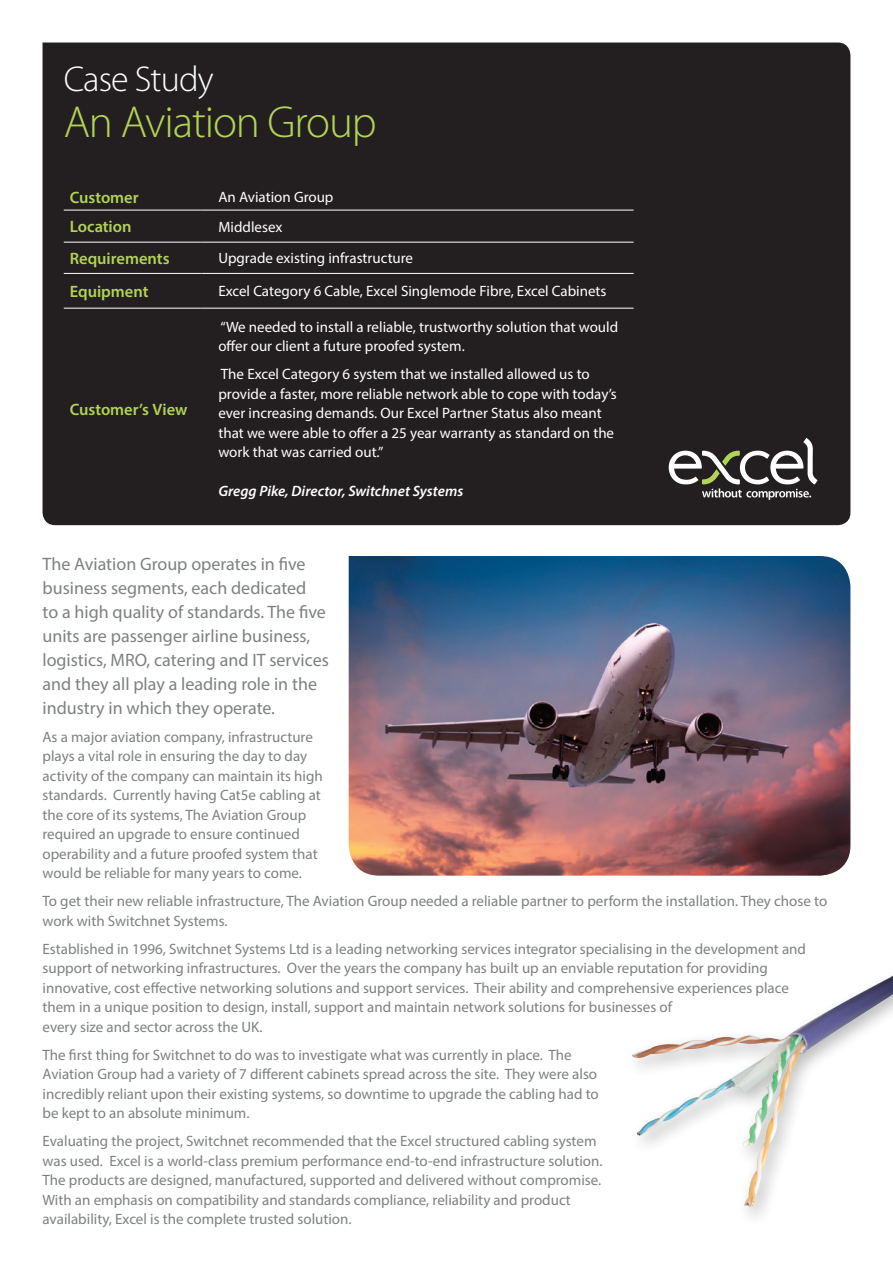
<style>
.page{position:relative;width:893px;height:1263px;background:#fff}
.page>*{position:absolute;margin:0;border:0;box-sizing:border-box;transform-origin:0 0}
.t1{font:300 45px "Myriad Pro";letter-spacing:-.025em;color:#b2d454}
.t2{font:300 36px "Myriad Pro";letter-spacing:-.025em;color:#fff}
.t3{font:18px/24px "Myriad Pro";color:#7e8083}
.t4{font:600 16.5px "Myriad Pro";color:#b2d454}
.t5{font:15px/19.5px "Myriad Pro";color:#7e8083}
.t6{font:15px/19.5px "Myriad Pro";color:#fff}
.t7{font:italic 600 15px "Myriad Pro";color:#fff}
</style>
<div class="page">
<div style="left:43px;top:43px;width:807px;height:482px;background:#231f20"></div>
<svg style="left:669px;top:438px;width:148px;height:62px"></svg>
<hr style="left:64px;top:210px;width:137px;height:1px;background:#fff">
<hr style="left:64px;top:242px;width:137px;height:1px;background:#fff">
<hr style="left:64px;top:273px;width:137px;height:1px;background:#fff">
<hr style="left:201px;top:210px;width:433px;height:1px;background:#fff">
<hr style="left:201px;top:242px;width:433px;height:1px;background:#fff">
<hr style="left:201px;top:273px;width:433px;height:1px;background:#fff">
<hr style="left:201px;top:308px;width:433px;height:1px;background:#fff">
<hr style="left:64px;top:308px;width:137px;height:1px;background:#fff">
<img style="left:349px;top:556px;width:501px;height:320px">
<img style="left:632px;top:975px;width:261px;height:232px">
<h2 class="t2" style="left:64px;top:59px;width:151px">Case Study</h2>
<h1 class="t1" style="left:64px;top:98px;width:314px">An Aviation Group</h1>
<p class="t4" style="left:70px;top:187px;width:70px">Customer</p>
<p class="t6" style="left:218px;top:187px;width:117px">An Aviation Group</p>
<p class="t4" style="left:70px;top:216px;width:63px">Location</p>
<p class="t6" style="left:218px;top:217px;width:66px">Middlesex</p>
<p class="t4" style="left:70px;top:248px;width:101px">Requirements</p>
<p class="t6" style="left:218px;top:248px;width:196px">Upgrade existing infrastructure</p>
<p class="t4" style="left:70px;top:281px;width:80px">Equipment</p>
<p class="t6" style="left:218px;top:281px;width:390px">Excel Category 6 Cable, Excel Singlemode Fibre, Excel Cabinets</p>
<p class="t4" style="left:70px;top:399px;width:119px">Customer’s View</p>
<p class="t6" style="left:218px;top:317px;width:401px">“We needed to install a reliable, trustworthy solution that would offer our client a future proofed system.</p>
<p class="t6" style="left:218px;top:364px;width:400px">The Excel Category 6 system that we installed allowed us to provide a faster, more reliable network able to cope with today’s ever increasing demands. Our Excel Partner Status also meant that we were able to offer a 25 year warranty as standard on the work that was carried out.”</p>
<p class="t7" style="left:218px;top:482px;width:246px">Gregg Pike, Director, Switchnet Systems</p>
<p class="t3" style="left:43px;top:551px;width:288px">The Aviation Group operates in five business segments, each dedicated<br>to a high quality of standards. The five units are passenger airline business, logistics, MRO, catering and IT services and they all play a leading role in the industry in which they operate.</p>
<p class="t5" style="left:43px;top:726px;width:282px">As a major aviation company, infrastructure plays a vital role in ensuring the day to day activity of the company can maintain its high standards. Currently having Cat5e cabling at the core of its systems, The Aviation Group required an upgrade to ensure continued operability and a future proofed system that would be reliable for many years to come.</p>
<p class="t5" style="left:43px;top:891px;width:786px">To get their new reliable infrastructure, The Aviation Group needed a reliable partner to perform the installation. They chose to work with Switchnet Systems.</p>
<p class="t5" style="left:43px;top:938px;width:765px">Established in 1996, Switchnet Systems Ltd is a leading networking services integrator specialising in the development and support of networking infrastructures. Over the years the company has built up an enviable reputation for providing innovative, cost effective networking solutions and support services. Their ability and comprehensive experiences place them in a unique position to design, install, support and maintain network solutions for businesses of<br>every size and sector across the UK.</p>
<p class="t5" style="left:43px;top:1044px;width:558px">The first thing for Switchnet to do was to investigate what was currently in place. The Aviation Group had a variety of 7 different cabinets spread across the site. They were also incredibly reliant upon their existing systems, so downtime to upgrade the cabling had to be kept to an absolute minimum.</p>
<p class="t5" style="left:43px;top:1131px;width:561px">Evaluating the project, Switchnet recommended that the Excel structured cabling system was used. Excel is a world-class premium performance end-to-end infrastructure solution.<br>The products are designed, manufactured, supported and delivered without compromise.<br>With an emphasis on compatibility and standards compliance, reliability and product availability, Excel is the complete trusted solution.</p>
</div>
